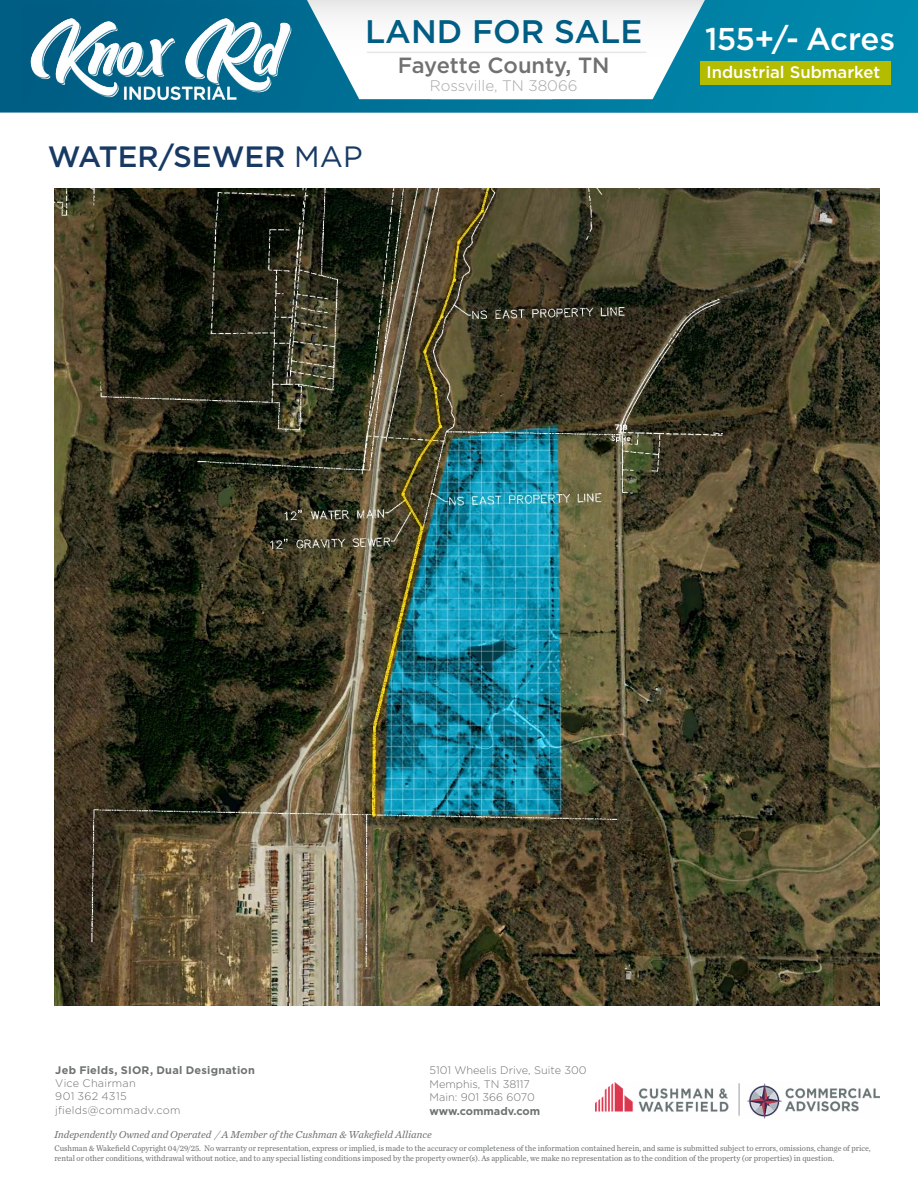
<style>
.page{position:relative;width:918px;height:1188px;background:#fff}
.page>*{position:absolute;margin:0;border:0;box-sizing:border-box;transform-origin:0 0}
.t1{font:500 32.55px "Gotham";color:#005d83}
.t2{font:500 31.5px "Gotham";letter-spacing:-.02em;color:#fff}
.t3{font:500 29.4px "Gotham";color:#173963}
.t4{font:500 22.05px "Gotham";color:#6f7271}
.t5{font:500 16.65px "Gotham";color:#fff}
.t6{font:300 15.15px "Gotham";color:#a8a8a9}
.t7{font:300 10.95px/13.6px "Gotham";color:#6e7272}
.t8{font:300 10.95px/13.2px "Gotham";letter-spacing:.02em;color:#6e7272}
.t9{font:700 10.95px "Gotham";letter-spacing:.02em;color:#6e7272}
.t10{font:700 10.95px "Gotham";color:#6e7272}
.t11{font:italic 10.5px "Chronicle Text G2";color:#6f7271}
.t12{font:8.4px/10.1px "Chronicle Text G2";color:#6f7271;scale:.95 1}
.s1{font-weight:400}
</style>
<div class="page">
<img style="left:595px;top:1082px;width:285px;height:36px">
<svg style="left:8px;top:0;width:910px;height:113px;background:#037fa3"></svg>
<svg style="left:307px;top:0;width:398px;height:99px"></svg>
<img style="left:23px;top:6px;width:277px;height:103px">
<hr style="left:367px;top:52px;width:280px;height:1px;background:#e6e7e8">
<div style="left:701px;top:61px;width:190px;height:24px;background:#b3bc00"></div>
<img style="left:54px;top:189px;width:826px;height:816px">
<h1 class="t1" style="left:365px;top:10px;width:279px">LAND FOR SALE</h1>
<h3 class="t4" style="left:398px;top:50px;width:213px">Fayette County, TN</h3>
<h3 class="t6" style="left:430px;top:76px;width:149px">Rossville, TN 38066</h3>
<h3 class="t3" style="left:48px;top:138px;width:316px">WATER/SEWER <span class="s1">MAP</span></h3>
<h2 class="t2" style="left:705px;top:18px;width:192px">155+/- Acres</h2>
<h3 class="t5" style="left:706px;top:61px;width:176px">Industrial Submarket</h3>
<h3 class="t9" style="left:55px;top:1063px;width:201px">Jeb Fields, SIOR, Dual Designation</h3>
<h3 class="t8" style="left:55px;top:1076px;width:127px">Vice Chairman<br>901 362 4315 jfields@commadv.com</h3>
<p class="t12" style="left:54px;top:1142px;width:861px">Cushman &amp; Wakefield Copyright 04/29/25. No warranty or representation, express or implied, is made to the accuracy or completeness of the information contained herein, and same is submitted subject to errors, omissions, change of price, rental or other conditions, withdrawal without notice, and to any special listing conditions imposed by the property owner(s). As applicable, we make no representation as to the condition of the property (or properties) in question.</p>
<h3 class="t7" style="left:430px;top:1063px;width:159px">5101 Wheelis Drive, Suite 300<br>Memphis, TN 38117<br>Main: 901 366 6070</h3>
<h3 class="t10" style="left:430px;top:1104px;width:112px">www.commadv.com</h3>
<p class="t11" style="left:54px;top:1126px;width:379px">Independently Owned and Operated / A Member of the Cushman &amp; Wakefield Alliance</p>
</div>
